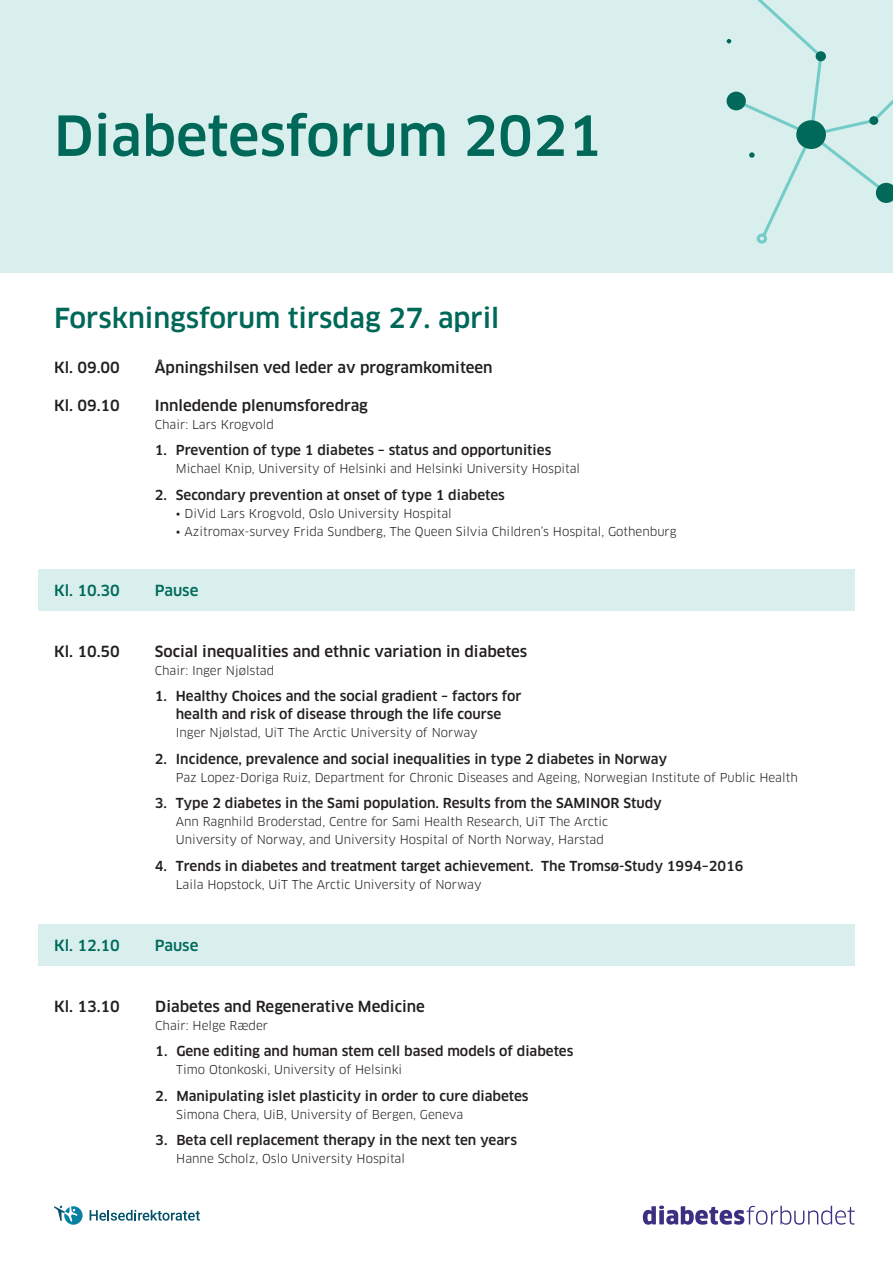
<style>
.page{position:relative;width:893px;height:1263px;background:#fff}
.page>*{position:absolute;margin:0;border:0;box-sizing:border-box;transform-origin:0 0}
.t1{font:500 54px "Clan OT";color:#006858}
.Tittel_dag{font:500 27px "Clan OT";color:#006858}
.Tittel_hendelse_tema{font:500 15px "Clan OT";color:#231f20}
.Tittel_hendelse_tema-2{font:500 15px "Clan OT";color:#006959}
.Brødtekst{font:500 13.5px/18px "Clan OT";color:#231f20;text-align:center}
.Brødtekst-2{font:12px/18px "Clan OT";color:#231f20}
</style>
<div class="page">
<div style="left:38px;top:570px;width:817px;height:41px;background:#d9efee"></div>
<div style="left:38px;top:925px;width:817px;height:41px;background:#d9efee"></div>
<div style="left:0;top:0;width:893px;height:272px;background:#d9efee"></div>
<svg style="left:727px;top:0;width:166px;height:244px"></svg>
<div style="left:727px;top:92px;width:19px;height:18px;background:#006959;border-radius:50%"></div>
<svg style="left:643px;top:1205px;width:212px;height:20px"></svg>
<svg style="left:54px;top:1205px;width:29px;height:20px"></svg>
<svg style="left:90px;top:1210px;width:110px;height:11px"></svg>
<p class="t1" style="left:54px;top:104px;width:550px">Diabetesforum 2021</p>
<p class="Tittel_dag" style="left:54px;top:302px;width:447px">Forskningsforum tirsdag 27. april</p>
<p class="Tittel_hendelse_tema" style="left:54px;top:359px;width:67px">Kl. 09.00</p>
<p class="Tittel_hendelse_tema" style="left:155px;top:359px;width:339px">Åpningshilsen ved leder av programkomiteen</p>
<p class="Tittel_hendelse_tema" style="left:155px;top:397px;width:215px">Innledende plenumsforedrag</p>
<p class="Brødtekst-2" style="left:155px;top:415px;width:121px">Chair: Lars Krogvold</p>
<p class="Brødtekst" style="left:155px;top:442px;width:398px">1. Prevention of type 1 diabetes – status and opportunities</p>
<p class="Brødtekst-2" style="left:176px;top:460px;width:406px">Michael Knip, University of Helsinki and Helsinki University Hospital</p>
<p class="Brødtekst" style="left:155px;top:486px;width:352px">2. Secondary prevention at onset of type 1 diabetes</p>
<p class="Brødtekst-2" style="left:176px;top:504px;width:277px">• DiVid Lars Krogvold, Oslo University Hospital</p>
<p class="Brødtekst-2" style="left:176px;top:522px;width:502px">• Azitromax-survey Frida Sundberg, The Queen Silvia Children’s Hospital, Gothenburg</p>
<p class="Tittel_hendelse_tema" style="left:54px;top:397px;width:67px">Kl. 09.10</p>
<p class="Tittel_hendelse_tema-2" style="left:54px;top:582px;width:67px">Kl. 10.30</p>
<p class="Tittel_hendelse_tema-2" style="left:155px;top:582px;width:45px">Pause</p>
<p class="Tittel_hendelse_tema" style="left:54px;top:642px;width:67px">Kl. 10.50</p>
<p class="Tittel_hendelse_tema" style="left:155px;top:642px;width:374px">Social inequalities and ethnic variation in diabetes</p>
<p class="Brødtekst-2" style="left:155px;top:661px;width:121px">Chair: Inger Njølstad</p>
<p class="Brødtekst" style="left:155px;top:687px;width:368px">1. Healthy Choices and the social gradient – factors for health and risk of disease through the life course</p>
<p class="Brødtekst-2" style="left:176px;top:724px;width:304px">Inger Njølstad, UiT The Arctic University of Norway</p>
<p class="Brødtekst" style="left:155px;top:750px;width:514px">2. Incidence, prevalence and social inequalities in type 2 diabetes in Norway</p>
<p class="Brødtekst-2" style="left:176px;top:768px;width:623px">Paz Lopez-Doriga Ruiz, Department for Chronic Diseases and Ageing, Norwegian Institute of Public Health</p>
<p class="Brødtekst" style="left:155px;top:794px;width:509px">3. Type 2 diabetes in the Sami population. Results from the SAMINOR Study</p>
<p class="Brødtekst-2" style="left:176px;top:813px;width:434px">Ann Ragnhild Broderstad, Centre for Sami Health Research, UiT The Arctic<br>University of Norway, and University Hospital of North Norway, Harstad</p>
<p class="Brødtekst" style="left:155px;top:857px;width:590px">4. Trends in diabetes and treatment target achievement. The Tromsø-Study 1994–2016</p>
<p class="Brødtekst-2" style="left:176px;top:875px;width:307px">Laila Hopstock, UiT The Arctic University of Norway</p>
<p class="Tittel_hendelse_tema-2" style="left:54px;top:937px;width:67px">Kl. 12.10</p>
<p class="Tittel_hendelse_tema-2" style="left:155px;top:937px;width:45px">Pause</p>
<p class="Tittel_hendelse_tema" style="left:54px;top:997px;width:67px">Kl. 13.10</p>
<p class="Tittel_hendelse_tema" style="left:155px;top:997px;width:271px">Diabetes and Regenerative Medicine</p>
<p class="Brødtekst-2" style="left:155px;top:1016px;width:114px">Chair: Helge Ræder</p>
<p class="Brødtekst" style="left:155px;top:1042px;width:420px">1. Gene editing and human stem cell based models of diabetes</p>
<p class="Brødtekst-2" style="left:176px;top:1061px;width:227px">Timo Otonkoski, University of Helsinki</p>
<p class="Brødtekst" style="left:155px;top:1087px;width:375px">2. Manipulating islet plasticity in order to cure diabetes</p>
<p class="Brødtekst-2" style="left:176px;top:1105px;width:288px">Simona Chera, UiB, University of Bergen, Geneva</p>
<p class="Brødtekst" style="left:155px;top:1131px;width:363px">3. Beta cell replacement therapy in the next ten years</p>
<p class="Brødtekst-2" style="left:176px;top:1150px;width:230px">Hanne Scholz, Oslo University Hospital</p>
</div>
